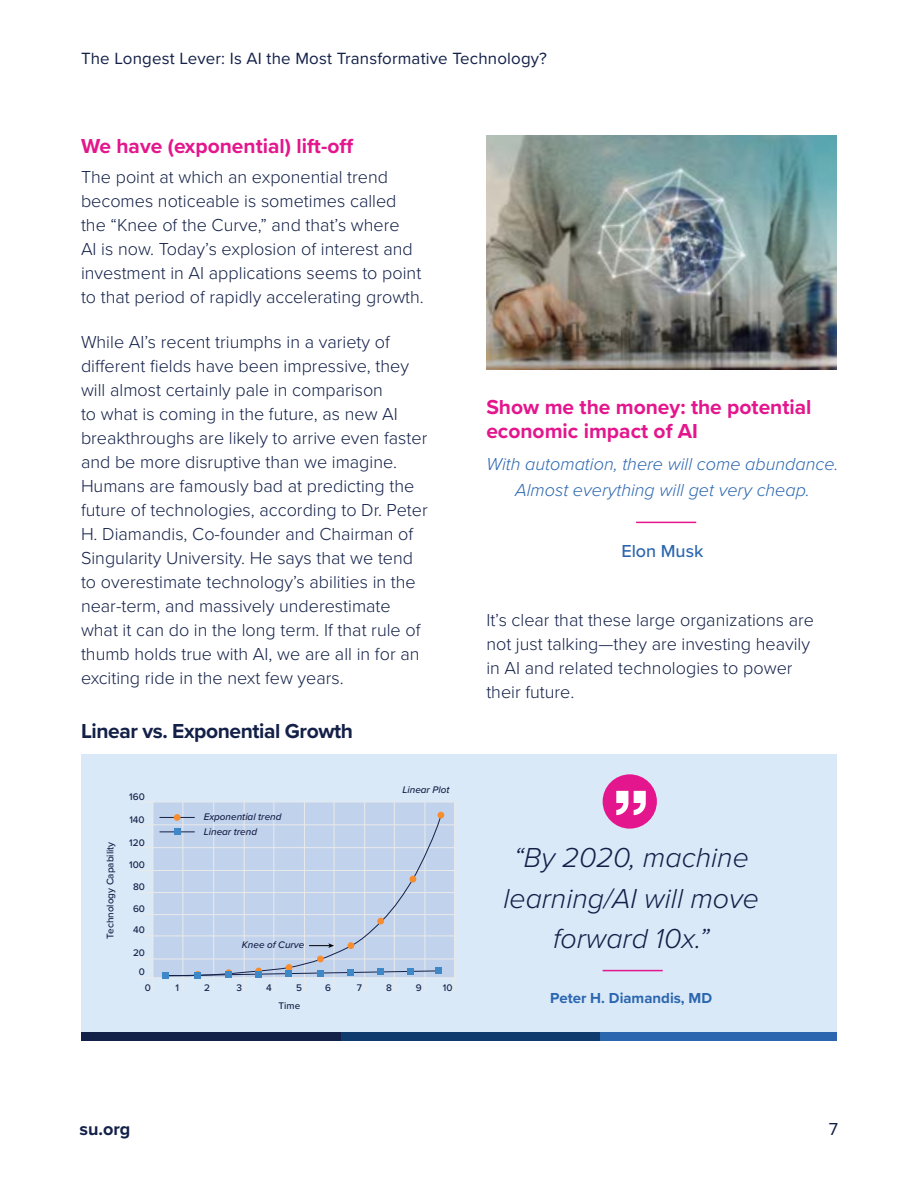
<style>
.page{position:relative;width:918px;height:1188px;background:#fff}
.page>*{position:absolute;margin:0;border:0;box-sizing:border-box;transform-origin:0 0}
.t1{font:italic 300 28.5px/40.5px "Proxima Nova";color:#132048;text-align:center}
.t2{font:700 21px/24px "Proxima Nova";color:#e4168d}
.t3{font:700 21px "Proxima Nova";letter-spacing:-.02em;color:#132048}
.t4{font:300 18px/24px "Proxima Nova";color:#132048}
.t5{font:italic 300 18px/25.5px "Proxima Nova";color:#2b66af;text-align:center}
.t6{font:500 18px "Proxima Nova";color:#2b66af}
.t7{font:700 18px "Proxima Nova";color:#132048}
.t8{font:18px "Proxima Nova";color:#132048}
.t9{font:16.8px "Proxima Nova";letter-spacing:.01em;color:#132048}
.t10{font:700 15px "Proxima Nova";color:#2b66af}
.t11{font:500 9.9px "Proxima Nova";color:#152047}
.t12{font:italic 500 9.9px/14.5px "Proxima Nova";color:#152047}
</style>
<div class="page">
<img style="left:486px;top:135px;width:351px;height:234px">
<hr style="left:636px;top:522px;width:60px;height:1px;background:#e4168d">
<div style="left:81px;top:754px;width:756px;height:280px;background:#d9e9f8"></div>
<div style="left:81px;top:1032px;width:756px;height:9px;background:#2b66af"></div>
<div style="left:81px;top:1032px;width:518px;height:9px;background:#0f3a6e"></div>
<div style="left:81px;top:1032px;width:259px;height:9px;background:#132048"></div>
<div style="left:153px;top:802px;width:301px;height:176px;background:#c1d2ec"></div>
<hr style="left:454px;top:802px;width:1px;height:189px;background:#eaeaea">
<hr style="left:424px;top:802px;width:1px;height:189px;background:#eaeaea">
<hr style="left:394px;top:802px;width:1px;height:189px;background:#eaeaea">
<hr style="left:364px;top:802px;width:1px;height:189px;background:#eaeaea">
<hr style="left:334px;top:802px;width:1px;height:189px;background:#eaeaea">
<hr style="left:304px;top:802px;width:1px;height:189px;background:#eaeaea">
<hr style="left:273px;top:802px;width:1px;height:189px;background:#eaeaea">
<hr style="left:244px;top:802px;width:1px;height:189px;background:#eaeaea">
<hr style="left:213px;top:802px;width:1px;height:189px;background:#eaeaea">
<hr style="left:182px;top:802px;width:1px;height:189px;background:#eaeaea">
<hr style="left:152px;top:802px;width:1px;height:189px;background:#eaeaea">
<hr style="left:139px;top:801px;width:315px;height:1px;background:#eaeaea">
<hr style="left:139px;top:824px;width:315px;height:1px;background:#eaeaea">
<hr style="left:139px;top:847px;width:315px;height:1px;background:#eaeaea">
<hr style="left:139px;top:870px;width:315px;height:1px;background:#eaeaea">
<hr style="left:139px;top:892px;width:315px;height:1px;background:#eaeaea">
<hr style="left:139px;top:914px;width:315px;height:1px;background:#eaeaea">
<hr style="left:139px;top:935px;width:315px;height:1px;background:#eaeaea">
<hr style="left:139px;top:958px;width:315px;height:1px;background:#eaeaea">
<hr style="left:139px;top:977px;width:315px;height:1px;background:#eaeaea">
<svg style="left:163px;top:814px;width:279px;height:154px"></svg>
<div style="left:162px;top:972px;width:7px;height:7px;background:#3f88c8;border-radius:50%"></div>
<div style="left:286px;top:964px;width:6px;height:7px;background:#f78d2f;border-radius:50%"></div>
<div style="left:317px;top:956px;width:7px;height:6px;background:#f78d2f;border-radius:50%"></div>
<div style="left:348px;top:942px;width:6px;height:7px;background:#f78d2f;border-radius:50%"></div>
<div style="left:377px;top:918px;width:7px;height:7px;background:#f78d2f;border-radius:50%"></div>
<div style="left:410px;top:876px;width:6px;height:7px;background:#f78d2f;border-radius:50%"></div>
<div style="left:438px;top:812px;width:6px;height:7px;background:#f78d2f;border-radius:50%"></div>
<svg style="left:163px;top:968px;width:279px;height:11px"></svg>
<hr style="left:160px;top:817px;width:35px;height:1px;background:#152047">
<hr style="left:160px;top:831px;width:35px;height:1px;background:#152047">
<div style="left:174px;top:814px;width:7px;height:7px;background:#f78d2f;border-radius:50%"></div>
<div style="left:174px;top:829px;width:7px;height:6px;background:#3f88c8"></div>
<svg style="left:309px;top:943px;width:25px;height:5px"></svg>
<hr style="left:603px;top:970px;width:60px;height:1px;background:#e4168d">
<div style="left:603px;top:774px;width:54px;height:55px;background:#e4168d;border-radius:50%"></div>
<svg style="left:616px;top:791px;width:30px;height:24px"></svg>
<p class="t9" style="left:81px;top:45px;width:468px">The Longest Lever: Is AI the Most Transformative Technology?</p>
<p class="t2" style="left:81px;top:133px;width:274px">We have (exponential) lift-off</p>
<p class="t4" style="left:81px;top:164px;width:344px">The point at which an exponential trend becomes noticeable is sometimes called the “Knee of the Curve,” and that’s where<br>AI is now. Today’s explosion of interest and investment in AI applications seems to point to that period of rapidly accelerating growth.</p>
<p class="t4" style="left:81px;top:329px;width:348px">While AI’s recent triumphs in a variety of different fields have been impressive, they will almost certainly pale in comparison<br>to what is coming in the future, as new AI breakthroughs are likely to arrive even faster and be more disruptive than we imagine.<br>Humans are famously bad at predicting the future of technologies, according to Dr. Peter H. Diamandis, Co-founder and Chairman of Singularity University. He says that we tend to overestimate technology’s abilities in the near-term, and massively underestimate what it can do in the long term. If that rule of thumb holds true with AI, we are all in for an exciting ride in the next few years.</p>
<p class="t3" style="left:81px;top:715px;width:273px">Linear vs. Exponential Growth</p>
<p class="t11" style="left:103px;top:939px;width:98px;rotate:-90deg">Technology Capability</p>
<p class="t11" style="left:129px;top:789px;width:17px">160</p>
<p class="t11" style="left:129px;top:812px;width:17px">140</p>
<p class="t11" style="left:129px;top:835px;width:17px">120</p>
<p class="t11" style="left:129px;top:857px;width:17px">100</p>
<p class="t11" style="left:133px;top:880px;width:13px">80</p>
<p class="t11" style="left:133px;top:901px;width:14px">60</p>
<p class="t11" style="left:133px;top:922px;width:13px">40</p>
<p class="t11" style="left:133px;top:945px;width:13px">20</p>
<p class="t11" style="left:139px;top:964px;width:8px">0</p>
<p class="t12" style="left:204px;top:809px;width:79px">Exponential trend<br>Linear trend</p>
<p class="t12" style="left:242px;top:937px;width:64px">Knee of Curve</p>
<p class="t12" style="left:402px;top:782px;width:49px">Linear Plot</p>
<p class="t11" style="left:145px;top:981px;width:8px">0</p>
<p class="t11" style="left:175px;top:981px;width:5px">1</p>
<p class="t11" style="left:204px;top:981px;width:7px">2</p>
<p class="t11" style="left:236px;top:981px;width:7px">3</p>
<p class="t11" style="left:266px;top:981px;width:7px">4</p>
<p class="t11" style="left:296px;top:981px;width:7px">5</p>
<p class="t11" style="left:325px;top:981px;width:7px">6</p>
<p class="t11" style="left:357px;top:981px;width:7px">7</p>
<p class="t11" style="left:386px;top:981px;width:7px">8</p>
<p class="t11" style="left:416px;top:981px;width:7px">9</p>
<p class="t11" style="left:443px;top:981px;width:11px">10</p>
<p class="t11" style="left:279px;top:998px;width:23px">Time</p>
<p class="t2" style="left:486px;top:395px;width:327px">Show me the money: the potential economic impact of AI</p>
<p class="t5" style="left:486px;top:451px;width:353px">With automation, there will come abundance.<br>Almost everything will get very cheap.</p>
<p class="t6" style="left:621px;top:538px;width:84px">Elon Musk</p>
<p class="t4" style="left:486px;top:607px;width:329px">It’s clear that these large organizations are not just talking—they are investing heavily in AI and related technologies to power their future.</p>
<h1 class="t1" style="left:503px;top:836px;width:257px">“By 2020, machine learning/AI will move forward 10x.”</h1>
<p class="t10" style="left:550px;top:987px;width:163px">Peter H. Diamandis, MD</p>
<p class="t7" style="left:80px;top:1115px;width:52px">su.org</p>
<p class="t8" style="left:829px;top:1115px;width:11px">7</p>
</div>
